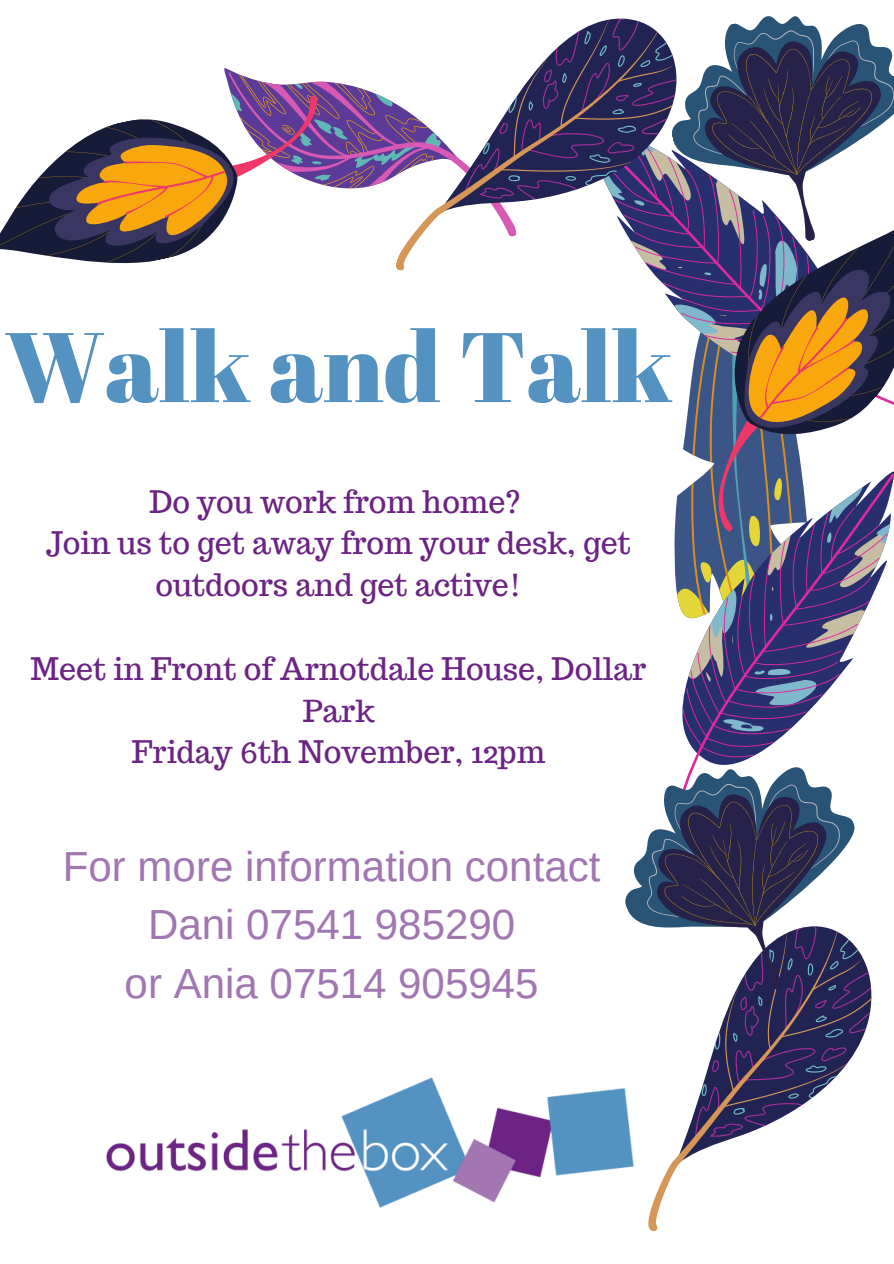
<style>
.page{position:relative;width:894px;height:1264px;background:#fff}
.page>*{position:absolute;margin:0;border:0;box-sizing:border-box;transform-origin:0 0}
.t1{font:98.4px "Abril Fatface";color:#5392c1}
.t2{font:42px/58.5px "Arimo";color:#a176b1;text-align:center}
.t3{font:30.3px/41.7px "Trocchi";color:#6c2383;text-align:center}
</style>
<div class="page">
<svg style="left:648px;top:1136px;width:91px;height:94px"></svg>
<svg style="left:0;top:68px;width:394px;height:196px"></svg>
<svg style="left:394px;top:103px;width:71px;height:168px"></svg>
<svg style="left:682px;top:625px;width:176px;height:100px;fill:#282f6e"></svg>
<svg style="left:683px;top:725px;width:112px;height:21px;background:#5c538b"></svg>
<svg style="left:625px;top:746px;width:246px;height:390px"></svg>
<svg style="left:465px;top:16px;width:428px;height:609px"></svg>
<img style="left:107px;top:1077px;width:526px;height:130px">
<h1 class="t1" style="left:5px;top:298px;width:669px">Walk and Talk</h1>
<p class="t3" style="left:46px;top:480px;width:586px">Do you work from home?<br>Join us to get away from your desk, get outdoors and get active!</p>
<p class="t3" style="left:30px;top:647px;width:617px">Meet in Front of Arnotdale House, Dollar<br>Park<br>Friday 6th November, 12pm</p>
<h2 class="t2" style="left:63px;top:836px;width:539px">For more information contact<br>Dani 07541 985290<br>or Ania 07514 905945</h2>
</div>
